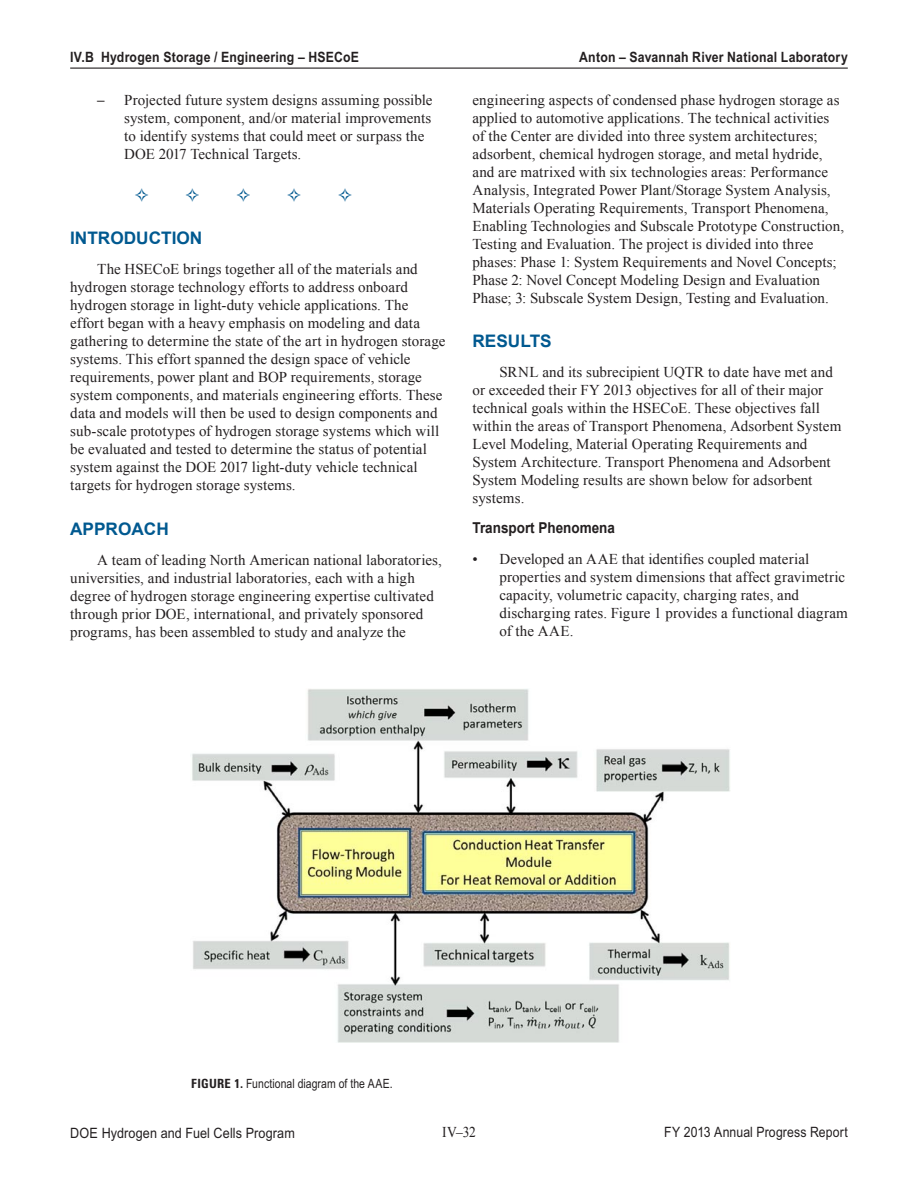
<style>
.page{position:relative;width:918px;height:1188px;background:#fff}
.page>*{position:absolute;margin:0;border:0;box-sizing:border-box;transform-origin:0 0}
._1_Object_Head_Blue{font:700 17.25px "Arial";color:#005990}
._1_Body_text{font:15px/18px "Times New Roman";letter-spacing:.005em;color:#231f20}
._1_Bulleted{font:15px/18px "Times New Roman";letter-spacing:.005em;color:#231f20}
._1_SubBulleted{font:15px/18px "Times New Roman";letter-spacing:.005em;color:#231f20}
._1_Object_Sub_Sub_He{font:700 15px "Arial";color:#231f20;scale:.9 1}
._1_Body_text-2{font:15px "Times New Roman";letter-spacing:.005em;color:#231f20;scale:.9 1}
.t1{font:700 14.25px "Arial Narrow MT Pro";letter-spacing:.015em;color:#231f20;scale:1.05 1}
.t2{font:14.25px "Arial Narrow MT Pro";letter-spacing:.01em;color:#231f20;scale:1.08 1}
.t3{font:14.25px "Arial Narrow MT Pro";letter-spacing:.01em;color:#231f20;scale:1.05 1}
._1_FigureTitle{font:12.75px "Arial Narrow MT Pro";letter-spacing:.005em;color:#231f20}
.s1{font-family:"Zurich BT"}
.s2{font-family:"Zurich BT";font-weight:700;font-stretch:condensed}
</style>
<div class="page">
<hr style="left:70px;top:68px;width:778px;height:1px;background:#231f20">
<img style="left:192px;top:689px;width:538px;height:354px">
<p class="t1" style="left:70px;top:48px;width:277px">IV.B Hydrogen Storage / Engineering – HSECoE</p>
<p class="t1" style="left:579px;top:49px;width:257px">Anton – Savannah River National Laboratory</p>
<p class="_1_SubBulleted" style="left:124px;top:91px;width:310px;text-indent:-27px"><span class="s1">–</span> Projected future system designs assuming possible system, component, and/or material improvements to identify systems that could meet or surpass the DOE 2017 Technical Targets.</p>
<p class="_1_Object_Head_Blue" style="left:70px;top:227px;width:18px">INTR</p>
<p class="_1_Object_Head_Blue" style="left:110px;top:227px;width:91px">ODUCTION</p>
<p class="_1_Body_text" style="left:70px;top:260px;width:377px;text-indent:27px">The HSECoE brings together all of the materials and hydrogen storage technology efforts to address onboard hydrogen storage in light-duty vehicle applications. The effort began with a heavy emphasis on modeling and data gathering to determine the state of the art in hydrogen storage systems. This effort spanned the design space of vehicle requirements, power plant and BOP requirements, storage system components, and materials engineering efforts. These data and models will then be used to design components and sub-scale prototypes of hydrogen storage systems which will be evaluated and tested to determine the status of potential system against the DOE 2017 light-duty vehicle technical targets for hydrogen storage systems.</p>
<p class="_1_Object_Head_Blue" style="left:70px;top:517px;width:75px">APPROACH</p>
<p class="_1_Body_text" style="left:70px;top:550px;width:373px;text-indent:27px">A team of leading North American national laboratories, universities, and industrial laboratories, each with a high degree of hydrogen storage engineering expertise cultivated through prior DOE, international, and privately sponsored programs, has been assembled to study and analyze the</p>
<p class="_1_Body_text" style="left:472px;top:91px;width:373px">engineering aspects of condensed phase hydrogen storage as applied to automotive applications. The technical activities of the Center are divided into three system architectures; adsorbent, chemical hydrogen storage, and metal hydride, and are matrixed with six technologies areas: Performance Analysis, Integrated Power Plant/Storage System Analysis, Materials Operating Requirements, Transport Phenomena, Enabling Technologies and Subscale Prototype Construction, Testing and Evaluation. The project is divided into three phases: Phase 1: System Requirements and Novel Concepts; Phase 2: Novel Concept Modeling Design and Evaluation Phase; 3: Subscale System Design, Testing and Evaluation.</p>
<p class="_1_Object_Head_Blue" style="left:472px;top:330px;width:59px">RESULTS</p>
<p class="_1_Body_text" style="left:472px;top:363px;width:370px;text-indent:27px">SRNL and its subrecipient UQTR to date have met and or exceeded their FY 2013 objectives for all of their major technical goals within the HSECoE. These objectives fall within the areas of Transport Phenomena, Adsorbent System Level Modeling, Material Operating Requirements and System Architecture. Transport Phenomena and Adsorbent System Modeling results are shown below for adsorbent systems.</p>
<p class="_1_Object_Sub_Sub_He" style="left:472px;top:518px;width:160px">TRANSPORT PHENOMENA</p>
<p class="_1_Bulleted" style="left:500px;top:550px;width:350px;text-indent:-27px">• Developed an AAE that identifies coupled material properties and system dimensions that affect gravimetric capacity, volumetric capacity, charging rates, and discharging rates. Figure 1 provides a functional diagram of the AAE.</p>
<p class="_1_FigureTitle" style="left:191px;top:1076px;width:203px"><span class="s2">FIGURE 1.</span> Functional diagram of the AAE.</p>
<p class="t2" style="left:70px;top:1124px;width:210px">DOE Hydrogen and Fuel Cells Program</p>
<p class="_1_Body_text-2" style="left:442px;top:1122px;width:39px">IV–32</p>
<p class="t3" style="left:664px;top:1123px;width:176px">FY 2013 Annual Progress Report</p>
</div>
